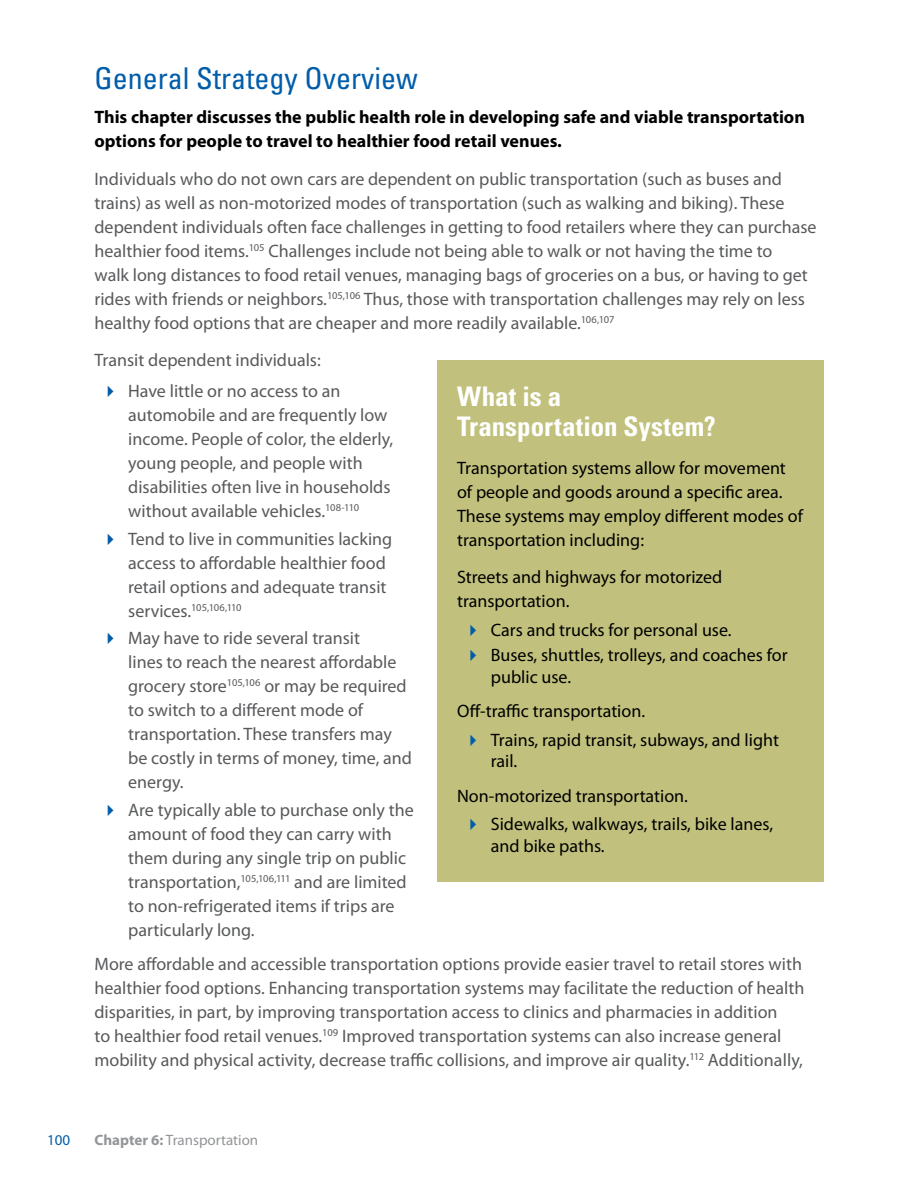
<style>
.page{position:relative;width:918px;height:1188px;background:#fff}
.page>*{position:absolute;margin:0;border:0;box-sizing:border-box;transform-origin:0 0}
.t1{font:condensed 30px "Univers LT Std";color:#005daa}
.t2{font:700 condensed 27px/30px "Univers LT Std";letter-spacing:.005em;color:#fff}
.t3{font:18px/24px "Myriad Pro";color:#58595b}
.SB__PULLOUT_BODY{font:18px/24px "Myriad Pro";color:#000}
.t4{font:700 18px/24px "Myriad Pro";color:#000}
.t5{font:15px "Myriad Pro";color:#939598}
.t6{font:15px "Myriad Pro";color:#005daa}
.t7{font:10.5px "Myriad Pro";letter-spacing:-.03em;color:#58595b}
.s1{font-size:18px}
.s2{font-weight:700}
</style>
<div class="page">
<div style="left:437px;top:360px;width:387px;height:522px;background:#c1c17d"></div>
<h3 class="t1" style="left:94px;top:60px;width:325px">General Strategy Overview</h3>
<p class="t4" style="left:94px;top:106px;width:712px">This chapter discusses the public health role in developing safe and viable transportation options for people to travel to healthier food retail venues.</p>
<p class="t3" style="left:94px;top:167px;width:724px">Individuals who do not own cars are dependent on public transportation (such as buses and trains) as well as non-motorized modes of transportation (such as walking and biking). These dependent individuals often face challenges in getting to food retailers where they can purchase healthier food items.<sup>105</sup> Challenges include not being able to walk or not having the time to<br>walk long distances to food retail venues, managing bags of groceries on a bus, or having to get rides with friends or neighbors.<sup>105,106</sup> Thus, those with transportation challenges may rely on less healthy food options that are cheaper and more readily available.<sup>106,107</sup></p>
<p class="t3" style="left:94px;top:348px;width:228px">Transit dependent individuals:</p>
<p class="t3" style="left:128px;top:379px;width:267px">Have little or no access to an automobile and are frequently low income. People of color, the elderly, young people, and people with disabilities often live in households without available vehicles.<sup>108-110</sup></p>
<p class="t3" style="left:128px;top:526px;width:266px">Tend to live in communities lacking access to affordable healthier food retail options and adequate transit</p>
<p class="t7" style="left:128px;top:601px;width:115px"><span class="s1">services.</span>105,106,110</p>
<p class="t3" style="left:128px;top:626px;width:285px">May have to ride several transit<br>lines to reach the nearest affordable grocery store<sup>105,106</sup> or may be required to switch to a different mode of transportation. These transfers may be costly in terms of money, time, and energy.</p>
<p class="t3" style="left:128px;top:797px;width:287px">Are typically able to purchase only the amount of food they can carry with them during any single trip on public transportation,<sup>105,106,111</sup> and are limited to non-refrigerated items if trips are particularly long.</p>
<p class="t3" style="left:94px;top:952px;width:712px">More affordable and accessible transportation options provide easier travel to retail stores with healthier food options. Enhancing transportation systems may facilitate the reduction of health disparities, in part, by improving transportation access to clinics and pharmacies in addition<br>to healthier food retail venues.<sup>109</sup> Improved transportation systems can also increase general mobility and physical activity, decrease traffic collisions, and improve air quality.<sup>112</sup> Additionally,</p>
<h3 class="t2" style="left:457px;top:382px;width:260px">What is a<br>Transportation System?</h3>
<p class="SB__PULLOUT_BODY" style="left:457px;top:456px;width:347px">Transportation systems allow for movement of people and goods around a specific area.<br>These systems may employ different modes of transportation including:</p>
<p class="SB__PULLOUT_BODY" style="left:457px;top:565px;width:267px">Streets and highways for motorized transportation.</p>
<p class="SB__PULLOUT_BODY" style="left:491px;top:618px;width:242px">Cars and trucks for personal use.</p>
<p class="SB__PULLOUT_BODY" style="left:491px;top:644px;width:298px;line-height:21.8px">Buses, shuttles, trolleys, and coaches for public use.</p>
<p class="SB__PULLOUT_BODY" style="left:457px;top:699px;width:190px">Off-traffic transportation.</p>
<p class="SB__PULLOUT_BODY" style="left:491px;top:728px;width:290px;line-height:21.8px">Trains, rapid transit, subways, and light rail.</p>
<p class="SB__PULLOUT_BODY" style="left:457px;top:783px;width:232px">Non-motorized transportation.</p>
<p class="SB__PULLOUT_BODY" style="left:491px;top:813px;width:284px;line-height:21.8px">Sidewalks, walkways, trails, bike lanes, and bike paths.</p>
<p class="t6" style="left:47px;top:1131px;width:25px">100</p>
<p class="t5" style="left:94px;top:1131px;width:165px"><span class="s2">Chapter 6:</span> Transportation</p>
</div>
